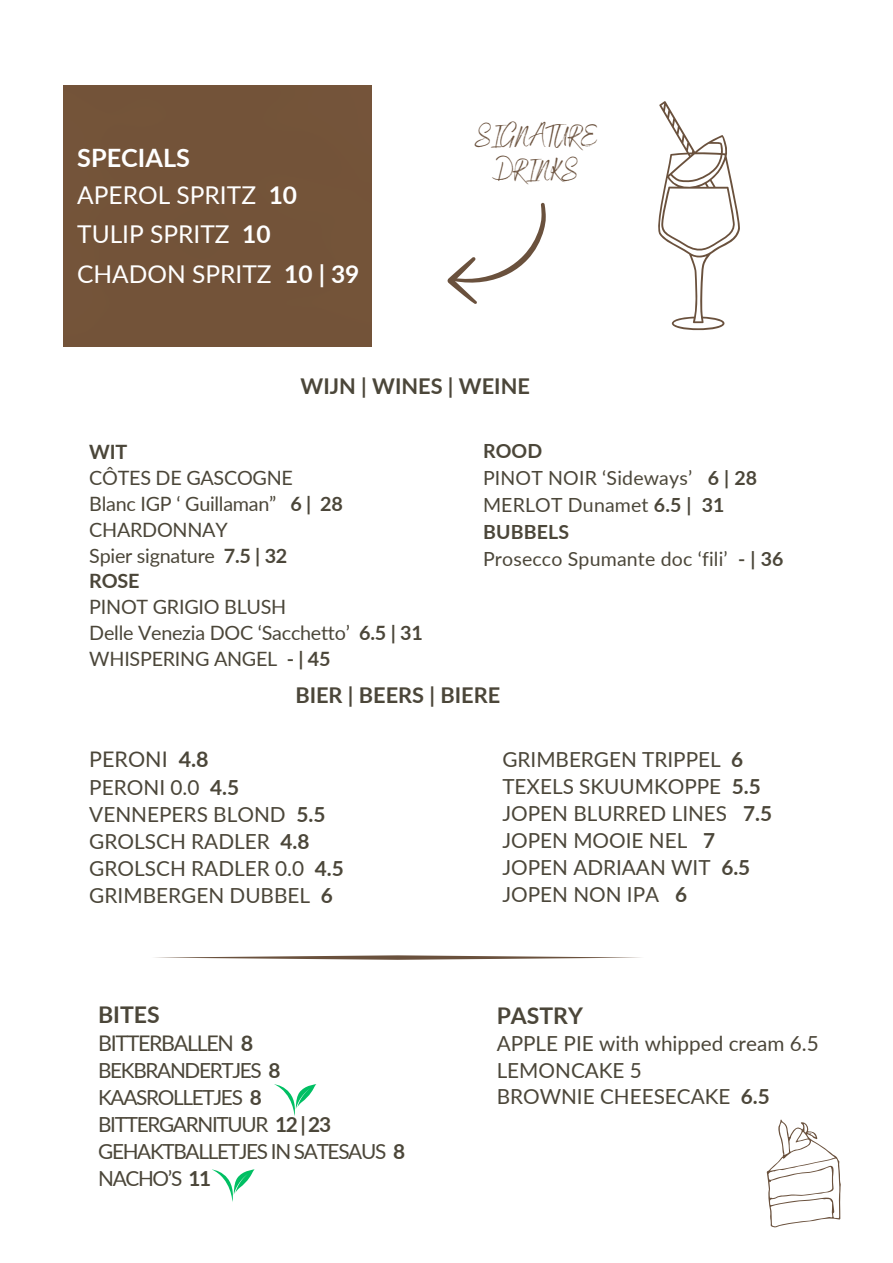
<style>
.page{position:relative;width:893px;height:1263px;background:#fff}
.page>*{position:absolute;margin:0;border:0;box-sizing:border-box;transform-origin:0 0}
.t1{font:30px/34.3px "Benedict";color:#6a513d;text-align:center}
.t2{font:700 25.28px "Lato";color:#fff}
.t3{font:24.53px/39.9px "Lato";color:#fff}
.t4{font:700 23.02px "Lato";color:#4b4639}
.t5{font:700 22.95px "Lato";color:#4b4639}
.t6{font:700 21.75px "Lato";color:#4b4639}
.t7{font:21.52px "Lato";letter-spacing:-.065em;color:#4b4639}
.t8{font:20.77px/27px "Lato";letter-spacing:-.065em;color:#4b4639}
.t9{font:20.77px/27px "Lato";color:#4b4639}
.t10{font:20.7px/27px "Lato";color:#4b4639}
.t11{font:700 20.7px "Lato";color:#4b4639}
.t12{font:19.73px/25.9px "Lato";letter-spacing:-.015em;color:#4b4639}
.t13{font:700 19.73px "Lato";color:#4b4639}
.t14{font:19.5px/27px "Lato";letter-spacing:.01em;color:#4b4639}
.s1{font-weight:700}
</style>
<div class="page">
<svg style="left:658px;top:101px;width:82px;height:230px"></svg>
<svg style="left:155px;top:955px;width:486px;height:5px"></svg>
<div style="left:63px;top:86px;width:308px;height:260px;background:#735339"></div>
<svg style="left:447px;top:203px;width:99px;height:101px"></svg>
<svg style="left:274px;top:1084px;width:42px;height:32px"></svg>
<svg style="left:212px;top:1169px;width:42px;height:33px"></svg>
<svg style="left:766px;top:1119px;width:75px;height:108px"></svg>
<p class="t2" style="left:77px;top:142px;width:114px">SPECIALS</p>
<p class="t3" style="left:77px;top:174px;width:284px">APEROL SPRITZ <span class="s1">10<br></span>TULIP SPRITZ <span class="s1">10<br></span>CHADON SPRITZ <span class="s1">10 | 39</span></p>
<h3 class="t1" style="left:475px;top:117px;width:123px">SIGNATURE<br>DRINKS</h3>
<h4 class="t6" style="left:300px;top:372px;width:231px">WIJN | WINES | WEINE</h4>
<p class="t13" style="left:89px;top:439px;width:39px">WIT</p>
<p class="t12" style="left:89px;top:464px;width:255px">CÔTES DE GASCOGNE<br>Blanc IGP ‘ Guillaman” <span class="s1">6 | 28<br></span>CHARDONNAY<br>Spier signature <span class="s1">7.5 | 32<br>ROSE</span></p>
<p class="t12" style="left:89px;top:594px;width:335px">PINOT GRIGIO BLUSH<br>Delle Venezia DOC ‘Sacchetto’ <span class="s1">6.5 | 31<br></span>WHISPERING ANGEL <span class="s1">- | 45</span></p>
<p class="t14" style="left:483px;top:437px;width:302px"><span class="s1">ROOD<br></span>PINOT NOIR ‘Sideways’ <span class="s1">6 | 28<br></span>MERLOT Dunamet <span class="s1">6.5 | 31<br>BUBBELS<br></span>Prosecco Spumante doc ‘fili’ <span class="s1">- | 36</span></p>
<h4 class="t6" style="left:295px;top:681px;width:206px">BIER | BEERS | BIERE</h4>
<h2 class="t7" style="left:89px;top:746px;width:121px">PERONI <span class="s1">4.8</span></h2>
<h2 class="t9" style="left:89px;top:773px;width:256px">PERONI 0.0 <span class="s1">4.5<br></span>VENNEPERS BLOND <span class="s1">5.5<br></span>GROLSCH RADLER <span class="s1">4.8<br></span>GROLSCH RADLER 0.0 <span class="s1">4.5<br></span>GRIMBERGEN DUBBEL <span class="s1">6</span></h2>
<h1 class="t4" style="left:98px;top:1000px;width:63px">BITES</h1>
<h1 class="t7" style="left:98px;top:1029px;width:157px">BITTERBALLEN <span class="s1">8</span></h1>
<h1 class="t8" style="left:98px;top:1057px;width:308px">BEKBRANDERTJES <span class="s1">8<br></span>KAASROLLETJES <span class="s1">8<br></span>BITTERGARNITUUR <span class="s1">12 | 23<br></span>GEHAKTBALLETJES IN SATESAUS <span class="s1">8<br></span>NACHO’S <span class="s1">11</span></h1>
<p class="t10" style="left:502px;top:745px;width:271px">GRIMBERGEN TRIPPEL <span class="s1">6<br></span>TEXELS SKUUMKOPPE <span class="s1">5.5<br></span>JOPEN BLURRED LINES <span class="s1">7.5<br></span>JOPEN MOOIE NEL <span class="s1">7<br></span>JOPEN ADRIAAN WIT <span class="s1">6.5<br></span>JOPEN NON IPA</p>
<h3 class="t11" style="left:675px;top:881px;width:14px">6</h3>
<p class="t5" style="left:497px;top:1001px;width:88px">PASTRY</p>
<p class="t10" style="left:497px;top:1030px;width:323px;line-height:26.4px">APPLE PIE with whipped cream 6.5<br>LEMONCAKE 5<br>BROWNIE CHEESECAKE <span class="s1">6.5</span></p>
</div>
